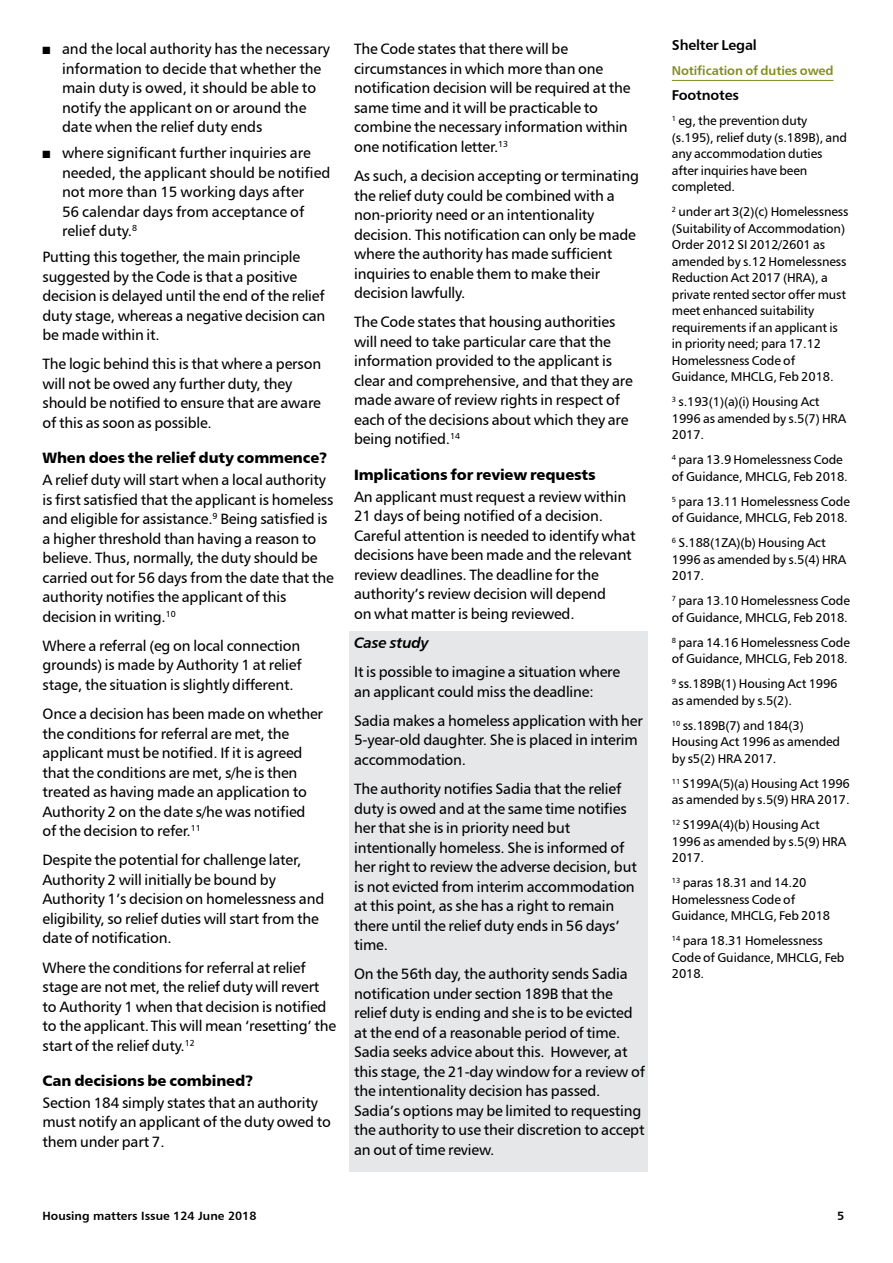
<style>
.page{position:relative;width:893px;height:1263px;background:#fff}
.page>*{position:absolute;margin:0;border:0;box-sizing:border-box;transform-origin:0 0}
.t1{font:15px/19.5px "Humanist 777 BT Roman B";letter-spacing:-.01em;color:#000}
.t2{font:15px "Humanist 777 BT Black B";letter-spacing:-.01em;color:#000}
.t3{font:15px "Humanist 777 BT Bold Italic B";letter-spacing:-.01em;color:#000}
.t4{font:14.25px "Humanist 777 BT Bold B";letter-spacing:-.01em;color:#000}
.t5{font:12.75px/16.5px "Humanist 777 BT Roman B";letter-spacing:-.01em;color:#000}
.t6{font:12.75px "Humanist 777 BT Bold B";letter-spacing:-.01em;color:#808d1d}
.t7{font:12px "Humanist 777 BT Bold B";color:#000}
</style>
<div class="page">
<div style="left:350px;top:631px;width:298px;height:540px;background:#e6e7e8"></div>
<hr style="left:672px;top:80px;width:161px;height:1px;background:#808d1d">
<p class="t1" style="left:62px;top:39px;width:269px;text-indent:-20px">■ and the local authority has the necessary information to decide that whether the main duty is owed, it should be able to notify the applicant on or around the date when the relief duty ends</p>
<p class="t1" style="left:62px;top:143px;width:270px;text-indent:-20px">■ where significant further inquiries are needed, the applicant should be notified not more than 15 working days after<br>56 calendar days from acceptance of relief duty.<sup>8</sup></p>
<p class="t1" style="left:43px;top:247px;width:284px">Putting this together, the main principle suggested by the Code is that a positive decision is delayed until the end of the relief duty stage, whereas a negative decision can be made within it.</p>
<p class="t1" style="left:43px;top:354px;width:280px">The logic behind this is that where a person will not be owed any further duty, they should be notified to ensure that are aware of this as soon as possible.</p>
<p class="t2" style="left:43px;top:449px;width:286px">When does the relief duty commence?</p>
<p class="t1" style="left:43px;top:470px;width:293px">A relief duty will start when a local authority is first satisfied that the applicant is homeless and eligible for assistance.<sup>9</sup> Being satisfied is a higher threshold than having a reason to believe. Thus, normally, the duty should be carried out for 56 days from the date that the authority notifies the applicant of this decision in writing.<sup>10</sup></p>
<p class="t1" style="left:43px;top:636px;width:261px;text-align:justify">Where a referral (eg on local connection grounds) is made by Authority 1 at relief stage, the situation is slightly different.</p>
<p class="t1" style="left:43px;top:704px;width:282px">Once a decision has been made on whether the conditions for referral are met, the applicant must be notified. If it is agreed that the conditions are met, s/he is then treated as having made an application to Authority 2 on the date s/he was notified of the decision to refer.<sup>11</sup></p>
<p class="t1" style="left:43px;top:850px;width:283px">Despite the potential for challenge later, Authority 2 will initially be bound by Authority 1’s decision on homelessness and eligibility, so relief duties will start from the date of notification.</p>
<p class="t1" style="left:43px;top:957px;width:295px">Where the conditions for referral at relief stage are not met, the relief duty will revert to Authority 1 when that decision is notified to the applicant.This will mean ‘resetting’ the start of the relief duty.<sup>12</sup></p>
<p class="t2" style="left:43px;top:1071px;width:212px">Can decisions be combined?</p>
<p class="t1" style="left:43px;top:1093px;width:290px">Section 184 simply states that an authority must notify an applicant of the duty owed to them under part 7.</p>
<p class="t1" style="left:354px;top:39px;width:278px">The Code states that there will be circumstances in which more than one notification decision will be required at the same time and it will be practicable to combine the necessary information within one notification letter.<sup>13</sup></p>
<p class="t1" style="left:354px;top:166px;width:286px">As such, a decision accepting or terminating the relief duty could be combined with a non-priority need or an intentionality decision. This notification can only be made where the authority has made sufficient inquiries to enable them to make their decision lawfully.</p>
<p class="t1" style="left:354px;top:312px;width:280px">The Code states that housing authorities will need to take particular care that the information provided to the applicant is clear and comprehensive, and that they are made aware of review rights in respect of each of the decisions about which they are being notified.<sup>14</sup></p>
<p class="t2" style="left:354px;top:465px;width:243px">Implications for review requests</p>
<p class="t1" style="left:354px;top:486px;width:283px">An applicant must request a review within 21 days of being notified of a decision.<br>Careful attention is needed to identify what decisions have been made and the relevant review deadlines. The deadline for the authority’s review decision will depend<br>on what matter is being reviewed.</p>
<p class="t3" style="left:354px;top:633px;width:76px">Case study</p>
<p class="t1" style="left:354px;top:662px;width:268px">It is possible to imagine a situation where an applicant could miss the deadline:</p>
<p class="t1" style="left:354px;top:711px;width:290px">Sadia makes a homeless application with her<br>5-year-old daughter. She is placed in interim accommodation.</p>
<p class="t1" style="left:354px;top:779px;width:284px">The authority notifies Sadia that the relief duty is owed and at the same time notifies her that she is in priority need but intentionally homeless. She is informed of her right to review the adverse decision, but is not evicted from interim accommodation at this point, as she has a right to remain there until the relief duty ends in 56 days’ time.</p>
<p class="t1" style="left:354px;top:964px;width:292px">On the 56th day, the authority sends Sadia notification under section 189B that the relief duty is ending and she is to be evicted at the end of a reasonable period of time.<br>Sadia seeks advice about this. However, at this stage, the 21-day window for a review of the intentionality decision has passed.<br>Sadia’s options may be limited to requesting the authority to use their discretion to accept an out of time review.</p>
<p class="t4" style="left:672px;top:36px;width:87px">Shelter Legal</p>
<p class="t6" style="left:672px;top:63px;width:163px">Notification of duties owed</p>
<p class="t4" style="left:672px;top:86px;width:69px">Footnotes</p>
<p class="t5" style="left:672px;top:112px;width:177px"><sup>1</sup> eg, the prevention duty (s.195), relief duty (s.189B), and any accommodation duties after inquiries have been completed.</p>
<p class="t5" style="left:672px;top:203px;width:178px"><sup>2</sup> under art 3(2)(c) Homelessness (Suitability of Accommodation)<br>Order 2012 SI 2012/2601 as amended by s.12 Homelessness<br>Reduction Act 2017 (HRA), a private rented sector offer must meet enhanced suitability requirements if an applicant is in priority need; para 17.12<br>Homelessness Code of<br>Guidance, MHCLG, Feb 2018.</p>
<p class="t5" style="left:672px;top:393px;width:176px"><sup>3</sup> s.193(1)(a)(i) Housing Act<br>1996 as amended by s.5(7) HRA<br>2017.</p>
<p class="t5" style="left:672px;top:451px;width:178px"><sup>4</sup> para 13.9 Homelessness Code of Guidance, MHCLG, Feb 2018.</p>
<p class="t5" style="left:672px;top:493px;width:180px"><sup>5</sup> para 13.11 Homelessness Code of Guidance, MHCLG, Feb 2018.</p>
<p class="t5" style="left:672px;top:534px;width:176px"><sup>6</sup> S.188(1ZA)(b) Housing Act<br>1996 as amended by s.5(4) HRA<br>2017.</p>
<p class="t5" style="left:672px;top:592px;width:180px"><sup>7</sup> para 13.10 Homelessness Code of Guidance, MHCLG, Feb 2018.</p>
<p class="t5" style="left:672px;top:634px;width:180px"><sup>8</sup> para 14.16 Homelessness Code of Guidance, MHCLG, Feb 2018.</p>
<p class="t5" style="left:672px;top:675px;width:167px"><sup>9</sup> ss.189B(1) Housing Act 1996 as amended by s.5(2).</p>
<p class="t5" style="left:672px;top:717px;width:170px"><sup>10</sup> ss.189B(7) and 184(3)<br>Housing Act 1996 as amended by s5(2) HRA 2017.</p>
<p class="t5" style="left:672px;top:775px;width:180px"><sup>11</sup> S199A(5)(a) Housing Act 1996 as amended by s.5(9) HRA 2017.</p>
<p class="t5" style="left:672px;top:816px;width:176px"><sup>12</sup> S199A(4)(b) Housing Act<br>1996 as amended by s.5(9) HRA<br>2017.</p>
<p class="t5" style="left:672px;top:874px;width:160px"><sup>13</sup> paras 18.31 and 14.20<br>Homelessness Code of<br>Guidance, MHCLG, Feb 2018</p>
<p class="t5" style="left:672px;top:932px;width:174px"><sup>14</sup> para 18.31 Homelessness<br>Code of Guidance, MHCLG, Feb<br>2018.</p>
<p class="t7" style="left:43px;top:1209px;width:215px">Housing matters Issue 124 June 2018</p>
<p class="t7" style="left:837px;top:1208px;width:9px">5</p>
</div>
